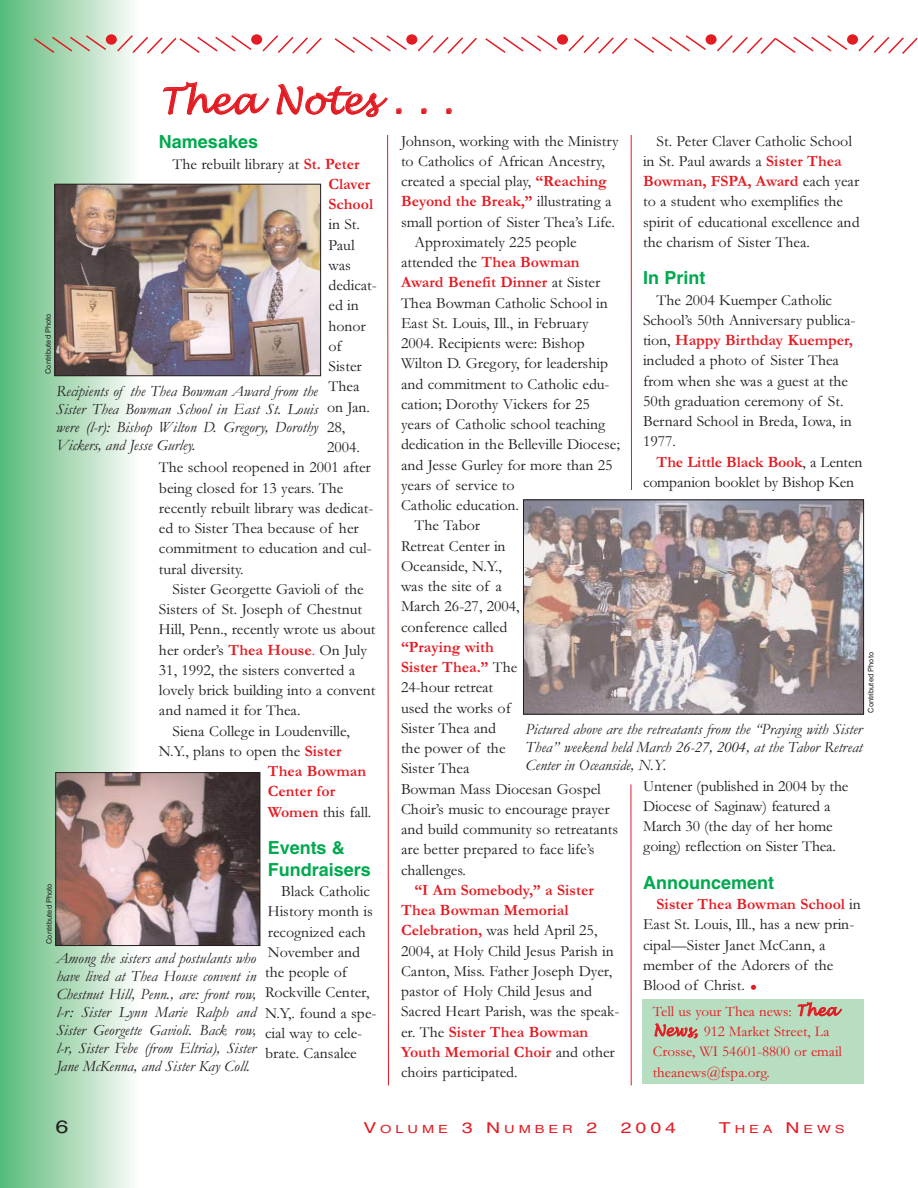
<style>
.page{position:relative;width:918px;height:1188px;background:#fff}
.page>*{position:absolute;margin:0;border:0;box-sizing:border-box;transform-origin:0 0}
.t1{font:36px "TT257 FO00";letter-spacing:-.005em;color:#e31b23}
.t2{font:700 18px/21.6px "Helvetica";color:#00a94f}
.t3{font:18px "Helvetica";color:#231f20;scale:1.3 1}
.t4{font:15.75px/20.2px "TT256 AO00";color:#231f20}
.t5{font:15.75px/18px "TT2557 O00";color:#231f20;text-align:justify}
.t6{font:15.75px/20.2px "TT2578 O00";color:#e31b23}
.t7{font:15px/20.2px "TT256 AO00";color:#e31b23}
.t8{font:15px "Helvetica";color:#e31b23;scale:1.3 1}
.t9{font:11.25px "Helvetica";letter-spacing:.265em;color:#e31b23;scale:1.3 1}
.t10{font:7.5px "Helvetica";color:#231f20}
.s1{font-family:"TT2578 O00";color:#e31b23}
.s2{color:#e31b23}
.s3{font-family:"TT256 AO00";color:#231f20}
.s4{font-family:"TT257 FO00"}
.s5{font-size:15px}
</style>
<div class="page">
<div style="left:0;top:0;width:137px;height:1188px;background:linear-gradient(to right,#57ba78,#fcfaf7)"></div>
<svg style="left:32px;top:34px;width:290px;height:22px"></svg>
<svg style="left:334px;top:34px;width:584px;height:20px"></svg>
<svg style="left:387px;top:135px;width:244px;height:951px"></svg>
<img style="left:56px;top:186px;width:263px;height:188px">
<div style="left:54px;top:184px;width:267px;height:192px;border:1px solid #231f20"></div>
<img style="left:525px;top:502px;width:337px;height:211px">
<div style="left:523px;top:500px;width:341px;height:215px;border:1px solid #231f20"></div>
<img style="left:57px;top:774px;width:201px;height:170px">
<div style="left:55px;top:772px;width:205px;height:174px;border:1px solid #231f20"></div>
<div style="left:642px;top:999px;width:222px;height:84px;background:#b8dec1"></div>
<hr style="left:631px;top:135px;width:1px;height:355px;background:#e31b23">
<h1 class="t1" style="left:159px;top:83px;width:296px">Thea Notes . . .</h1>
<p class="t2" style="left:159px;top:133px;width:101px">Namesakes</p>
<p class="t4" style="left:172px;top:155px;width:189px">The rebuilt library at <span class="s1">St. Peter</span></p>
<p class="t6" style="left:328px;top:176px;width:46px">Claver<br>School</p>
<p class="t4" style="left:328px;top:216px;width:33px">in St.</p>
<p class="t4" style="left:328px;top:236px;width:28px">Paul</p>
<p class="t4" style="left:328px;top:257px;width:24px">was</p>
<p class="t4" style="left:328px;top:277px;width:50px">dedicat-</p>
<p class="t4" style="left:328px;top:297px;width:32px">ed in</p>
<p class="t4" style="left:328px;top:317px;width:39px">honor</p>
<p class="t4" style="left:328px;top:338px;width:15px">of</p>
<p class="t4" style="left:328px;top:358px;width:35px">Sister</p>
<p class="t4" style="left:328px;top:378px;width:32px">Thea</p>
<p class="t4" style="left:327px;top:398px;width:45px">on Jan.</p>
<p class="t4" style="left:327px;top:419px;width:20px">28,</p>
<p class="t4" style="left:327px;top:439px;width:34px">2004.</p>
<p class="t4" style="left:159px;top:459px;width:213px">The school reopened in 2001 after</p>
<p class="t4" style="left:159px;top:479px;width:186px">being closed for 13 years. The</p>
<p class="t4" style="left:159px;top:500px;width:216px">recently rebuilt library was dedicat-</p>
<p class="t4" style="left:159px;top:520px;width:201px">ed to Sister Thea because of her</p>
<p class="t4" style="left:159px;top:540px;width:214px">commitment to education and cul-</p>
<p class="t4" style="left:159px;top:560px;width:86px">tural diversity.</p>
<p class="t4" style="left:172px;top:581px;width:193px">Sister Georgette Gavioli of the</p>
<p class="t4" style="left:159px;top:601px;width:205px">Sisters of St. Joseph of Chestnut</p>
<p class="t4" style="left:159px;top:621px;width:218px">Hill, Penn., recently wrote us about</p>
<p class="t4" style="left:159px;top:641px;width:210px">her order’s <span class="s1">Thea House</span><span class="s2">.</span> On July</p>
<p class="t4" style="left:159px;top:662px;width:198px">31, 1992, the sisters converted a</p>
<p class="t4" style="left:159px;top:682px;width:218px">lovely brick building into a convent</p>
<p class="t4" style="left:159px;top:702px;width:143px">and named it for Thea.</p>
<p class="t4" style="left:172px;top:722px;width:179px">Siena College in Loudenville,</p>
<p class="t4" style="left:159px;top:743px;width:184px">N.Y., plans to open the <span class="s1">Sister</span></p>
<p class="t6" style="left:268px;top:763px;width:100px">Thea Bowman<br>Center for</p>
<p class="t4" style="left:268px;top:803px;width:105px"><span class="s1">Women</span> this fall.</p>
<p class="t2" style="left:268px;top:839px;width:105px">Events &amp;<br>Fundraisers</p>
<p class="t4" style="left:265px;top:883px;width:113px;text-indent:16px">Black Catholic<br>History month is recognized each<br>November and the people of<br>Rockville Center,<br>N.Y,. found a spe&shy;cial way to cele&shy;brate. Cansalee</p>
<p class="t4" style="left:643px;top:132px;width:210px;text-indent:13px">St. Peter Claver Catholic School in St. Paul awards a <span class="s1">Sister Thea</span></p>
<p class="t6" style="left:643px;top:173px;width:218px">Bowman, FSPA, Award <span class="s3">each year</span></p>
<p class="t4" style="left:643px;top:193px;width:218px">to a student who exemplifies the spirit of educational excellence and the charism of Sister Thea.</p>
<p class="t2" style="left:643px;top:269px;width:64px">In Print</p>
<p class="t4" style="left:643px;top:291px;width:214px;text-indent:13px">The 2004 Kuemper Catholic<br>School’s 50th Anniversary publica-</p>
<p class="t6" style="left:643px;top:332px;width:211px"><span class="s3">tion,</span> Happy Birthday Kuemper,</p>
<p class="t4" style="left:643px;top:352px;width:210px">included a photo of Sister Thea from when she was a guest at the<br>50th graduation ceremony of St.<br>Bernard School in Breda, Iowa, in<br>1977.</p>
<p class="t6" style="left:657px;top:453px;width:207px">The Little Black Book<span class="s3">, a Lenten</span></p>
<p class="t4" style="left:643px;top:474px;width:213px">companion booklet by Bishop Ken</p>
<p class="t4" style="left:401px;top:132px;width:219px">Johnson, working with the Ministry to Catholics of African Ancestry, created a special play, <span class="s1">“Reaching</span></p>
<p class="t6" style="left:401px;top:193px;width:212px">Beyond the Break,” <span class="s3">illustrating a</span></p>
<p class="t4" style="left:401px;top:213px;width:215px">small portion of Sister Thea’s Life.</p>
<p class="t4" style="left:415px;top:234px;width:164px">Approximately 225 people</p>
<p class="t4" style="left:401px;top:254px;width:180px">attended the <span class="s1">Thea Bowman</span></p>
<p class="t6" style="left:401px;top:274px;width:201px">Award Benefit Dinner <span class="s3">at Sister</span></p>
<p class="t4" style="left:401px;top:294px;width:208px">Thea Bowman Catholic School in</p>
<p class="t4" style="left:401px;top:315px;width:189px">East St. Louis, Ill., in February</p>
<p class="t4" style="left:401px;top:335px;width:185px">2004. Recipients were: Bishop</p>
<p class="t4" style="left:401px;top:355px;width:209px">Wilton D. Gregory, for leadership</p>
<p class="t4" style="left:401px;top:375px;width:210px">and commitment to Catholic edu-</p>
<p class="t4" style="left:401px;top:396px;width:190px">cation; Dorothy Vickers for 25</p>
<p class="t4" style="left:401px;top:416px;width:206px">years of Catholic school teaching</p>
<p class="t4" style="left:401px;top:436px;width:220px">dedication in the Belleville Diocese;</p>
<p class="t4" style="left:401px;top:456px;width:213px">and Jesse Gurley for more than 25</p>
<p class="t4" style="left:401px;top:477px;width:115px">years of service to</p>
<p class="t4" style="left:401px;top:497px;width:119px">Catholic education.</p>
<p class="t4" style="left:415px;top:517px;width:67px">The Tabor</p>
<p class="t4" style="left:401px;top:537px;width:106px">Retreat Center in</p>
<p class="t4" style="left:401px;top:558px;width:103px">Oceanside, N.Y.,</p>
<p class="t4" style="left:401px;top:578px;width:103px">was the site of a</p>
<p class="t4" style="left:401px;top:598px;width:120px">March 26-27, 2004,</p>
<p class="t4" style="left:401px;top:618px;width:108px">conference called</p>
<p class="t6" style="left:401px;top:639px;width:118px">“Praying with<br>Sister Thea.” <span class="s3">The</span></p>
<p class="t4" style="left:401px;top:679px;width:219px">24-hour retreat<br>used the works of<br>Sister Thea and<br>the power of the<br>Sister Thea<br>Bowman Mass Diocesan Gospel<br>Choir’s music to encourage prayer and build community so retreatants are better prepared to face life’s challenges.</p>
<p class="t6" style="left:401px;top:882px;width:194px;text-indent:13px">“I Am Somebody,” a Sister<br>Thea Bowman Memorial</p>
<p class="t4" style="left:401px;top:922px;width:220px"><span class="s1">Celebration,</span> was held April 25, 2004, at Holy Child Jesus Parish in Canton, Miss. Father Joseph Dyer, pastor of Holy Child Jesus and Sacred Heart Parish, was the speak-</p>
<p class="t6" style="left:401px;top:1023px;width:215px"><span class="s3">er. The</span> Sister Thea Bowman<br>Youth Memorial Choir <span class="s3">and other</span></p>
<p class="t4" style="left:401px;top:1064px;width:118px">choirs participated.</p>
<p class="t10" style="left:46px;top:374px;width:62px;rotate:-90deg">Contributed Photo</p>
<p class="t5" style="left:56px;top:384px;width:263px">Recipients of the Thea Bowman Award from the Sister Thea Bowman School in East St. Louis were (l-r): Bishop Wilton D. Gregory, Dorothy Vickers, and Jesse Gurley.</p>
<p class="t10" style="left:868px;top:713px;width:62px;rotate:-90deg">Contributed Photo</p>
<p class="t5" style="left:526px;top:722px;width:338px">Pictured above are the retreatants from the “Praying with Sister Thea” weekend held March 26-27, 2004, at the Tabor Retreat Center in Oceanside, N.Y.</p>
<p class="t4" style="left:643px;top:777px;width:207px">Untener (published in 2004 by the<br>Diocese of Saginaw) featured a<br>March 30 (the day of her home going) reflection on Sister Thea.</p>
<p class="t2" style="left:643px;top:874px;width:133px">Announcement</p>
<p class="t6" style="left:657px;top:896px;width:206px">Sister Thea Bowman School <span class="s3">in</span></p>
<p class="t4" style="left:643px;top:916px;width:213px">East St. Louis, Ill., has a new prin&shy;cipal—Sister Janet McCann, a member of the Adorers of the<br>Blood of Christ.</p>
<p class="t10" style="left:46px;top:944px;width:62px;rotate:-90deg">Contributed Photo</p>
<p class="t5" style="left:56px;top:951px;width:201px">Among the sisters and postulants who have lived at Thea House convent in Chestnut Hill, Penn., are: front row, l-r: Sister Lynn Marie Ralph and Sister Georgette Gavioli. Back row, l-r, Sister Febe (from Eltria), Sister Jane McKenna, and Sister Kay Coll.</p>
<p class="t7" style="left:653px;top:1003px;width:190px">Tell us your Thea news: <span class="s4">Thea<br>News,</span> 912 Market Street, La<br>Crosse, WI 54601-8800 or email theanews@fspa.org.</p>
<p class="t3" style="left:56px;top:1121px;width:12px">6</p>
<p class="t9" style="left:363px;top:1125px;width:181px"><span class="s5">V</span>OLUME <span class="s5">3 N</span>UMBER <span class="s5">2</span></p>
<p class="t8" style="left:621px;top:1123px;width:44px">2004</p>
<p class="t9" style="left:719px;top:1125px;width:98px"><span class="s5">T</span>HEA <span class="s5">N</span>EWS</p>
</div>
